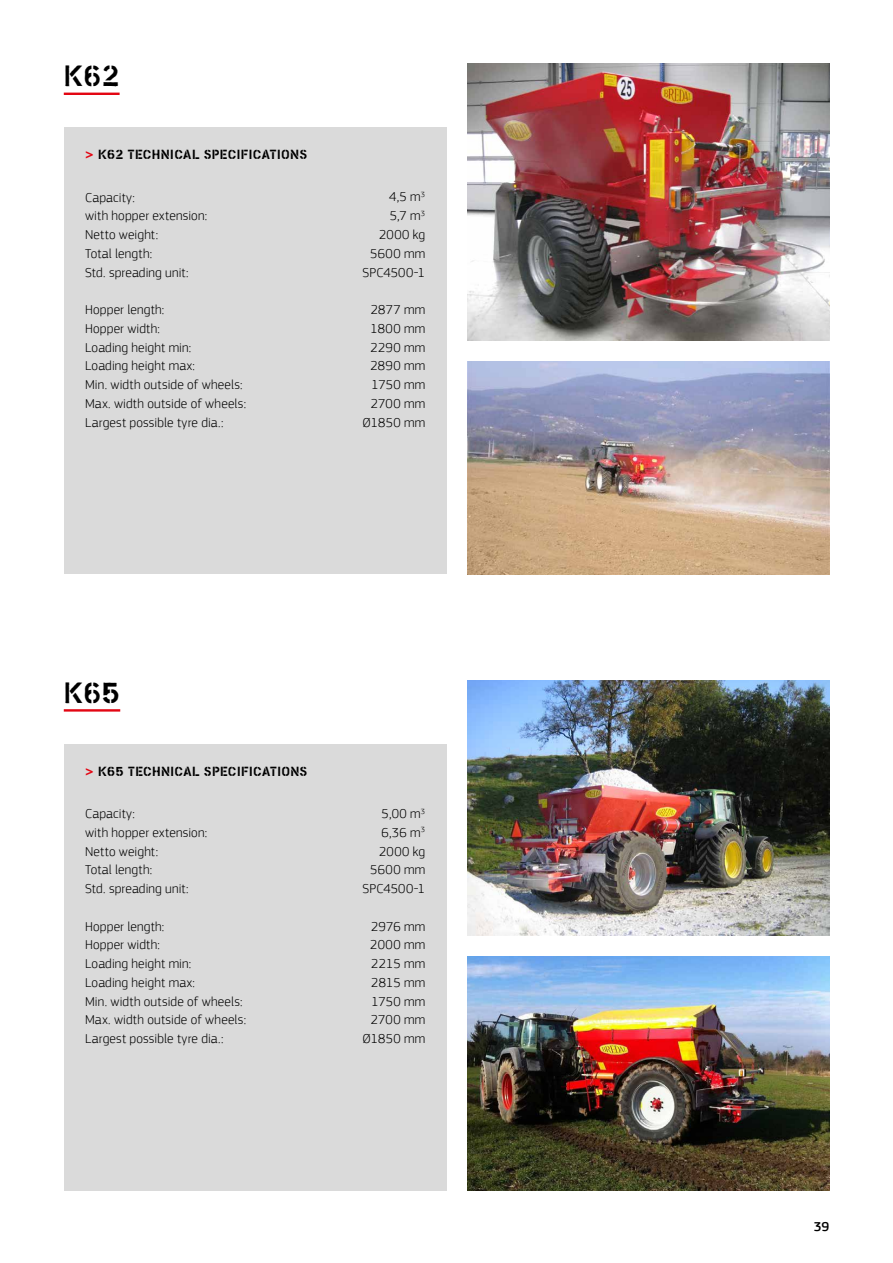
<style>
.page{position:relative;width:893px;height:1263px;background:#fff}
.page>*{position:absolute;margin:0;border:0;box-sizing:border-box;transform-origin:0 0}
.t1{font:30px "PF Stamps Pro Rough";letter-spacing:-.025em;color:#000}
.t2{font:300 13.5px/18.8px "PF Square Sans Pro";letter-spacing:.015em;color:#000;text-align:right}
.t3{font:13.5px "PF Stamps Pro Solid";letter-spacing:.015em;color:#000}
.t4{font:500 13.5px "PF Square Sans Pro";color:#000}
.s1{color:#e30613}
</style>
<div class="page">
<img style="left:468px;top:680px;width:361px;height:255px">
<img style="left:468px;top:957px;width:361px;height:234px">
<div style="left:64px;top:744px;width:382px;height:447px;background:#dadada"></div>
<div style="left:64px;top:128px;width:382px;height:446px;background:#dadada"></div>
<img style="left:468px;top:64px;width:361px;height:276px">
<img style="left:468px;top:361px;width:361px;height:213px">
<hr style="left:64px;top:93px;width:56px;height:2px;background:#e30613">
<hr style="left:64px;top:709px;width:56px;height:3px;background:#e30613">
<h1 class="t1" style="left:64px;top:59px;width:57px">K62</h1>
<p class="t3" style="left:85px;top:147px;width:224px"><span class="s1">&gt;</span> K62 TECHNICAL SPECIFICATIONS</p>
<p class="t2" style="left:85px;top:188px;width:124px;text-align:left">Capacity:<br>with hopper extension:<br>Netto weight:<br>Total length:<br>Std. spreading unit:</p>
<p class="t2" style="left:85px;top:300px;width:163px;text-align:left">Hopper length:<br>Hopper width:<br>Loading height min:<br>Loading height max:<br>Min. width outside of wheels:<br>Max. width outside of wheels:<br>Largest possible tyre dia.:</p>
<p class="t2" style="left:362px;top:188px;width:64px">4,5 m<sup>3<br></sup>5,7 m<sup>3<br></sup>2000 kg<br>5600 mm<br>SPC4500-1</p>
<p class="t2" style="left:363px;top:300px;width:64px">2877 mm<br>1800 mm<br>2290 mm<br>2890 mm<br>1750 mm<br>2700 mm<br>Ø1850 mm</p>
<h1 class="t1" style="left:64px;top:675px;width:58px">K65</h1>
<p class="t3" style="left:85px;top:763px;width:224px"><span class="s1">&gt;</span> K65 TECHNICAL SPECIFICATIONS</p>
<p class="t2" style="left:85px;top:804px;width:124px;text-align:left">Capacity:<br>with hopper extension:<br>Netto weight:<br>Total length:<br>Std. spreading unit:</p>
<p class="t2" style="left:85px;top:917px;width:163px;text-align:left">Hopper length:<br>Hopper width:<br>Loading height min:<br>Loading height max:<br>Min. width outside of wheels:<br>Max. width outside of wheels:<br>Largest possible tyre dia.:</p>
<p class="t2" style="left:362px;top:804px;width:64px">5,00 m<sup>3<br></sup>6,36 m<sup>3<br></sup>2000 kg<br>5600 mm<br>SPC4500-1</p>
<p class="t2" style="left:363px;top:917px;width:64px">2976 mm<br>2000 mm<br>2215 mm<br>2815 mm<br>1750 mm<br>2700 mm<br>Ø1850 mm</p>
<p class="t4" style="left:814px;top:1218px;width:17px">39</p>
</div>
